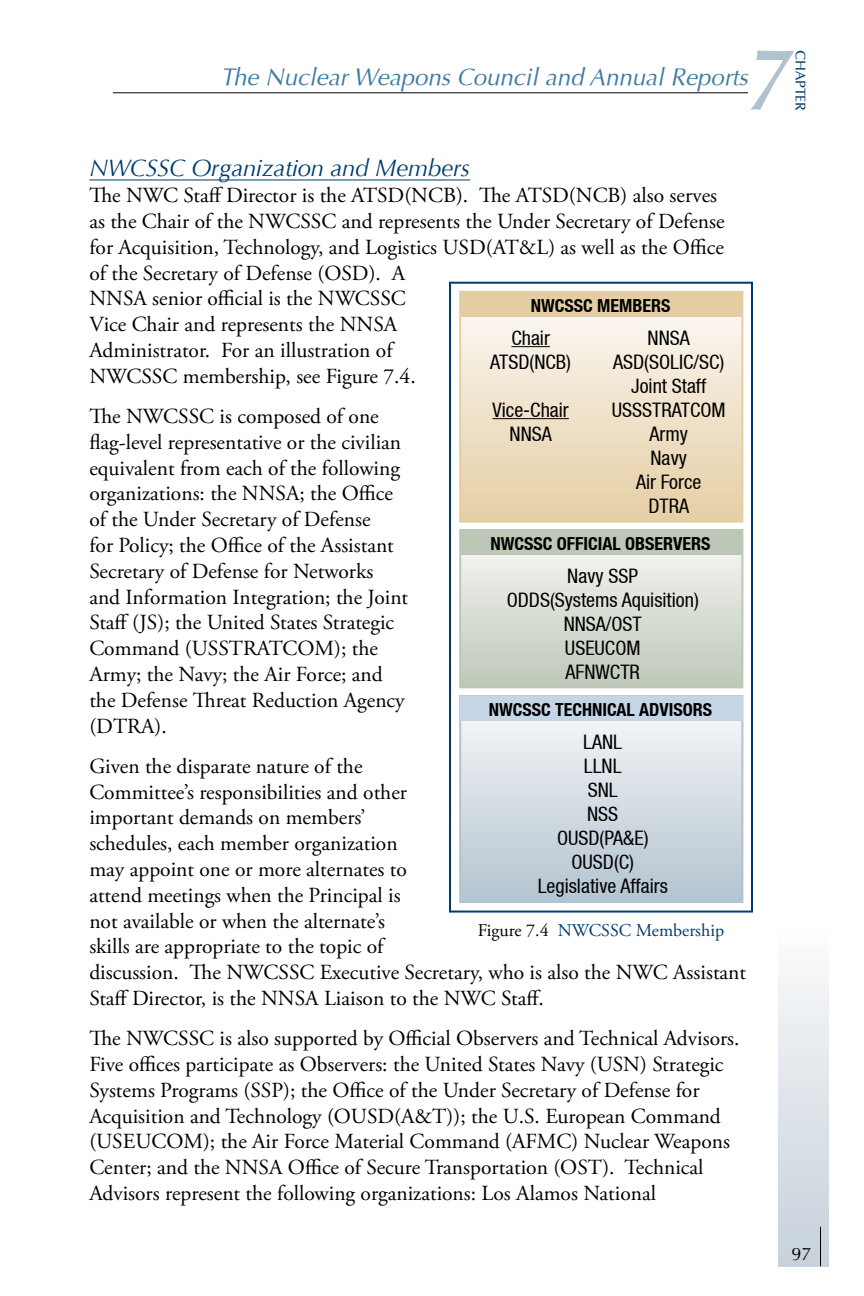
<style>
.page{position:relative;width:864px;height:1296px;background:#fff}
.page>*{position:absolute;margin:0;border:0;box-sizing:border-box;transform-origin:0 0}
.t1{font:italic 600 88px "Optima";color:#b1c2cf;scale:.9 1}
.t2{font:italic 24px "Optima";color:#3f7ba3}
.t3{font:italic 24px "Optima";letter-spacing:-.01em;color:#003c6e}
.t4{font:21.6px/25.8px "Adobe Garamond Pro";color:#000}
.t5{font:condensed 20px/24px "Helvetica Neue LT";color:#000;text-align:center}
.t6{font:700 condensed 18px "Helvetica Neue LT";color:#000}
.t7{font:18px "Adobe Garamond Pro";color:#003c6e}
.t8{font:18px "Optima";color:#000}
.t9{font:500 14px "Optima";letter-spacing:-.005em;color:#003c6e}
.s1{color:#000}
</style>
<div class="page">
<div style="left:778px;top:890px;width:51px;height:376px;background:linear-gradient(to bottom,#fff,#c6d1da)"></div>
<hr style="left:113px;top:92px;width:635px;height:1px;background:#000">
<hr style="left:820px;top:1227px;width:1px;height:39px;background:#000">
<hr style="left:89px;top:180px;width:381px;height:1px;background:#003c6e">
<svg style="left:462px;top:317px;width:278px;height:203px;background:#efe1c9"></svg>
<div style="left:459px;top:291px;width:284px;height:232px;border:2px solid #e5cda3"></div>
<div style="left:449px;top:282px;width:304px;height:631px;border:2px solid #003c6e"></div>
<hr style="left:511px;top:346px;width:39px;height:1px;background:#000">
<hr style="left:493px;top:418px;width:76px;height:1px;background:#000">
<div style="left:460px;top:292px;width:282px;height:25px;background:#e5cda3"></div>
<svg style="left:462px;top:555px;width:278px;height:130px;background:#d7dcd2"></svg>
<div style="left:459px;top:529px;width:284px;height:159px;border:2px solid #bcc7b6"></div>
<div style="left:460px;top:530px;width:282px;height:25px;background:#bcc7b6"></div>
<svg style="left:462px;top:721px;width:278px;height:179px;background:#d2dbe2"></svg>
<div style="left:459px;top:695px;width:284px;height:208px;border:2px solid #b2c3cf"></div>
<div style="left:460px;top:696px;width:282px;height:25px;background:#c4d6e5"></div>
<h1 class="t1" style="left:748px;top:29px;width:47px">7</h1>
<p class="t9" style="left:808px;top:50px;width:62px;rotate:90deg">chapter</p>
<p class="t2" style="left:221px;top:63px;width:529px">The Nuclear Weapons Council and Annual Reports</p>
<p class="t3" style="left:89px;top:154px;width:382px">NWCSSC Organization and Members</p>
<p class="t4" style="left:89px;top:183px;width:637px">The NWC Staff Director is the ATSD(NCB). The ATSD(NCB) also serves as the Chair of the NWCSSC and represents the Under Secretary of Defense for Acquisition, Technology, and Logistics USD(AT&amp;L) as well as the Office of the Secretary of Defense (OSD). A<br>NNSA senior official is the NWCSSC<br>Vice Chair and represents the NNSA<br>Administrator. For an illustration of<br>NWCSSC membership, see Figure 7.4.</p>
<p class="t4" style="left:89px;top:404px;width:320px">The NWCSSC is composed of one flag-level representative or the civilian equivalent from each of the following organizations: the NNSA; the Office of the Under Secretary of Defense<br>for Policy; the Office of the Assistant Secretary of Defense for Networks and Information Integration; the Joint Staff (JS); the United States Strategic Command (USSTRATCOM); the Army; the Navy; the Air Force; and the Defense Threat Reduction Agency (DTRA).</p>
<p class="t4" style="left:89px;top:754px;width:658px">Given the disparate nature of the<br>Committee’s responsibilities and other<br>important demands on members’<br>schedules, each member organization<br>may appoint one or more alternates to<br>attend meetings when the Principal is<br>not available or when the alternate’s<br>skills are appropriate to the topic of<br>discussion. The NWCSSC Executive Secretary, who is also the NWC Assistant Staff Director, is the NNSA Liaison to the NWC Staff.</p>
<p class="t4" style="left:89px;top:1026px;width:652px">The NWCSSC is also supported by Official Observers and Technical Advisors.<br>Five offices participate as Observers: the United States Navy (USN) Strategic Systems Programs (SSP); the Office of the Under Secretary of Defense for Acquisition and Technology (OUSD(A&amp;T)); the U.S. European Command (USEUCOM); the Air Force Material Command (AFMC) Nuclear Weapons Center; and the NNSA Office of Secure Transportation (OST). Technical Advisors represent the following organizations: Los Alamos National</p>
<p class="t6" style="left:531px;top:294px;width:141px">NWCSSC MEMBERS</p>
<p class="t5" style="left:490px;top:325px;width:82px">Chair<br>ATSD(NCB)</p>
<p class="t5" style="left:493px;top:397px;width:78px">Vice-Chair<br>NNSA</p>
<p class="t5" style="left:612px;top:325px;width:115px">NNSA<br>ASD(SOLIC/SC)<br>Joint Staff<br>USSSTRATCOM<br>Army<br>Navy<br>Air Force<br>DTRA</p>
<p class="t6" style="left:491px;top:533px;width:222px">NWCSSC OFFICIAL OBSERVERS</p>
<p class="t5" style="left:507px;top:564px;width:194px">Navy SSP<br>ODDS(Systems Aquisition)<br>NNSA/OST<br>USEUCOM<br>AFNWCTR</p>
<p class="t6" style="left:489px;top:699px;width:225px">NWCSSC TECHNICAL ADVISORS</p>
<p class="t5" style="left:538px;top:730px;width:132px">LANL<br>LLNL<br>SNL<br>NSS<br>OUSD(PA&amp;E)<br>OUSD(C)<br>Legislative Affairs</p>
<p class="t7" style="left:478px;top:919px;width:248px"><span class="s1">Figure 7.4</span> NWCSSC Membership</p>
<p class="t8" style="left:791px;top:1243px;width:22px">97</p>
</div>
